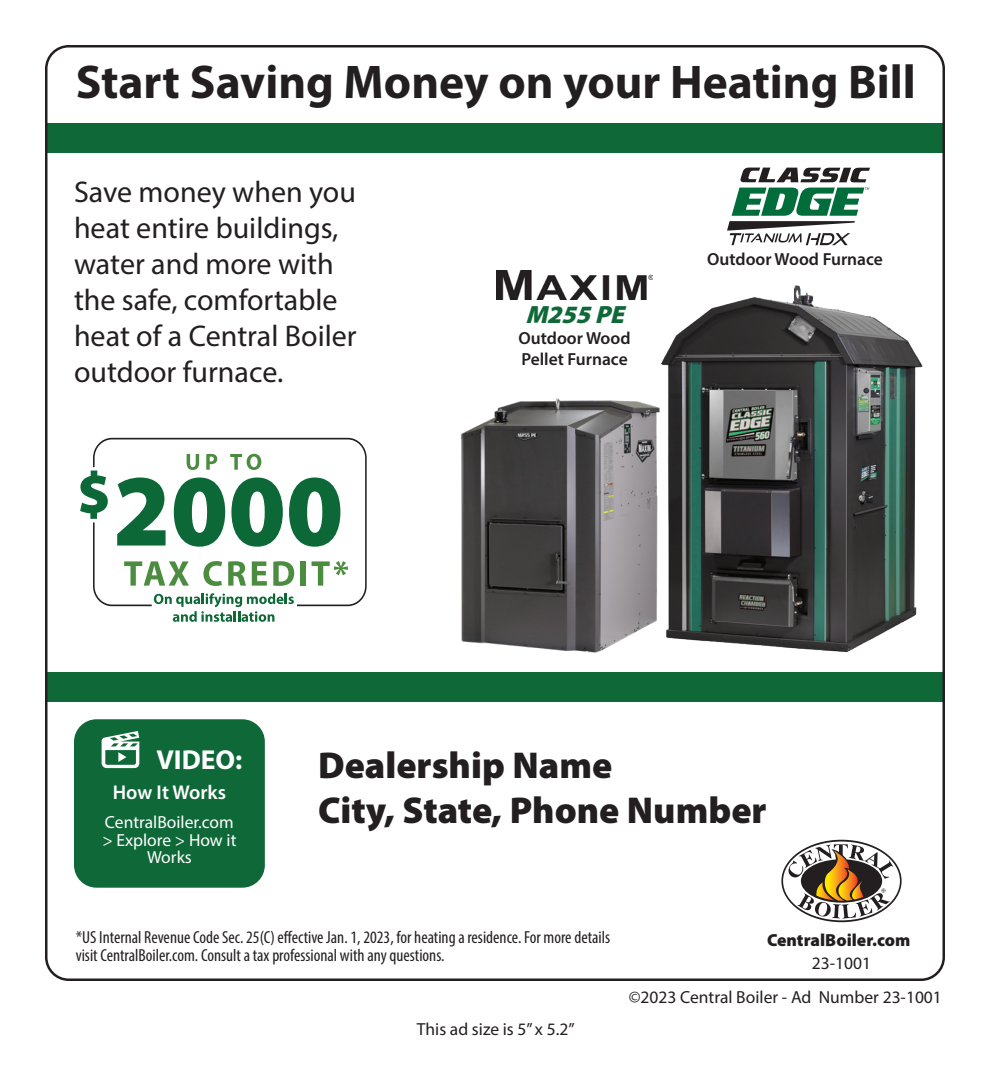
<style>
.page{position:relative;width:990px;height:1080px;background:#fff}
.page>*{position:absolute;margin:0;border:0;box-sizing:border-box;transform-origin:0 0}
.t1{font:700 47.5px "Myriad Pro";color:#231f20}
.t2{font:900 37.5px/45px "Myriad Pro";color:#231f20}
.t3{font:30px/36px "Myriad Pro";color:#231f20}
.t4{font:700 27.5px "Myriad Pro";color:#fff}
.t5{font:italic 900 25px "Myriad Pro";color:#0f6838}
.t6{font:600 20px "Myriad Pro";color:#fff}
.t7{font:condensed 17.5px "Myriad Pro";color:#231f20}
.t8{font:17.5px "Myriad Pro";color:#231f20}
.t9{font:600 17.5px/21px "Myriad Pro";color:#231f20}
.t10{font:17.5px/17.5px "Myriad Pro";color:#fff;text-align:center}
.t11{font:900 17.5px "Myriad Pro";color:#231f20}
</style>
<div class="page">
<div style="left:74px;top:719px;width:191px;height:169px;background:#0f6838;border-radius:23px"></div>
<img style="left:661px;top:285px;width:262px;height:368px">
<svg style="left:781px;top:840px;width:121px;height:82px"></svg>
<svg style="left:102px;top:731px;width:37px;height:37px"></svg>
<svg style="left:740px;top:168px;width:130px;height:14px"></svg>
<svg style="left:727px;top:188px;width:143px;height:57px"></svg>
<img style="left:497px;top:271px;width:155px;height:28px">
<div style="left:45px;top:123px;width:900px;height:30px;background:#0f6838"></div>
<div style="left:45px;top:672px;width:900px;height:30px;background:#0f6838"></div>
<img style="left:461px;top:395px;width:213px;height:258px">
<svg style="left:93px;top:438px;width:274px;height:168px"></svg>
<svg style="left:80px;top:454px;width:268px;height:168px"></svg>
<p class="t1" style="left:76px;top:51px;width:842px">Start Saving Money on your Heating Bill</p>
<p class="t3" style="left:74px;top:174px;width:284px">Save money when you heat entire buildings, water and more with the safe, comfortable heat of a Central Boiler outdoor furnace.</p>
<p class="t5" style="left:525px;top:301px;width:107px">M255 PE</p>
<p class="t9" style="left:519px;top:327px;width:113px">Outdoor Wood<br>Pellet Furnace</p>
<p class="t9" style="left:707px;top:249px;width:177px">Outdoor Wood Furnace</p>
<p class="t4" style="left:156px;top:742px;width:88px">VIDEO:</p>
<p class="t6" style="left:113px;top:780px;width:115px">How It Works</p>
<p class="t10" style="left:102px;top:813px;width:136px">CentralBoiler.com &gt; Explore &gt; How it<br>Works</p>
<p class="t2" style="left:318px;top:743px;width:450px">Dealership Name<br>City, State, Phone Number</p>
<p class="t7" style="left:76px;top:927px;width:536px">*US Internal Revenue Code Sec. 25(C) effective Jan. 1, 2023, for heating a residence. For more details</p>
<p class="t11" style="left:767px;top:930px;width:145px">CentralBoiler.com</p>
<p class="t7" style="left:76px;top:945px;width:370px">visit CentralBoiler.com. Consult a tax professional with any questions.</p>
<p class="t8" style="left:812px;top:952px;width:61px">23-1001</p>
<p class="t8" style="left:417px;top:1018px;width:159px">This ad size is 5” x 5.2”</p>
<p class="t8" style="left:629px;top:987px;width:315px">©2023 Central Boiler - Ad Number 23-1001</p>
</div>
